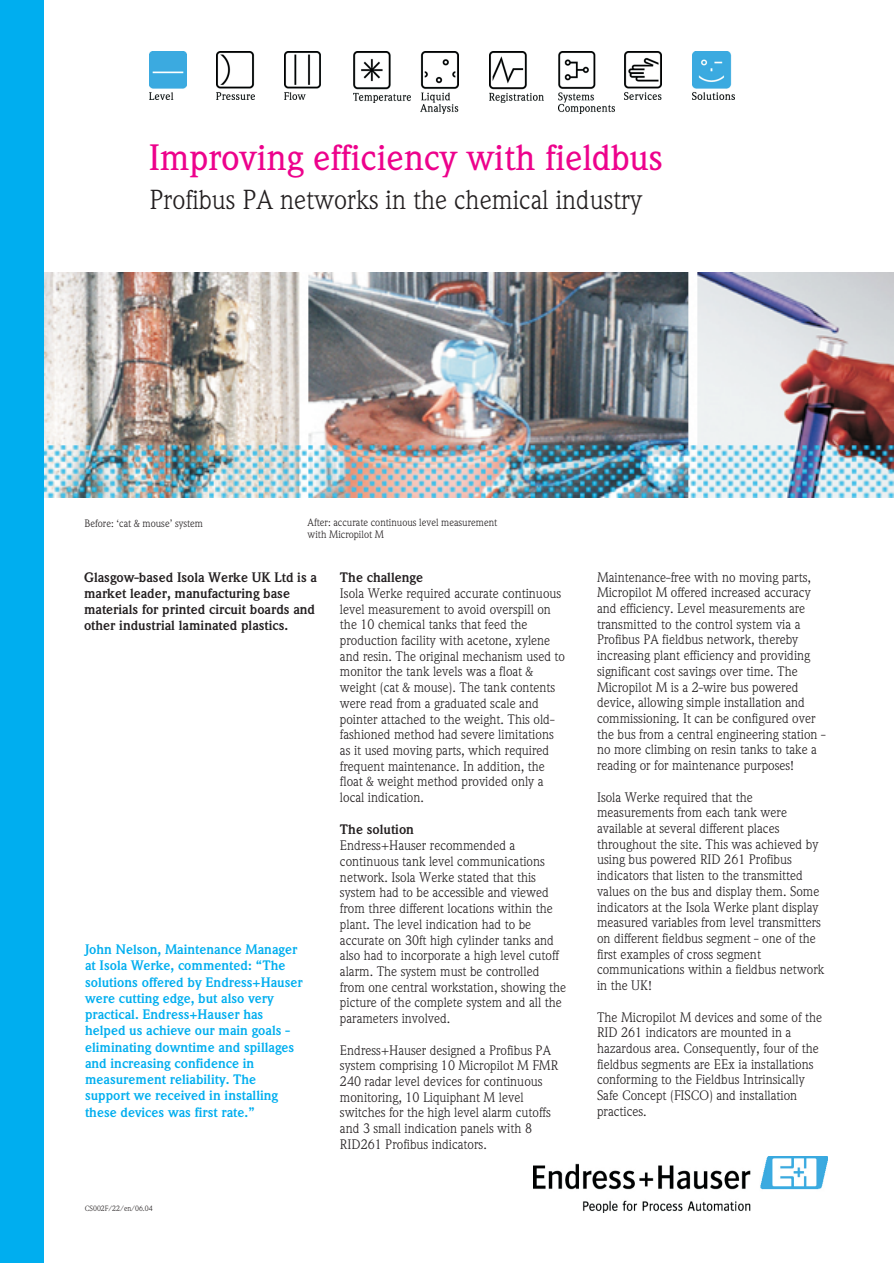
<style>
.page{position:relative;width:894px;height:1263px;background:#fff}
.page>*{position:absolute;margin:0;border:0;box-sizing:border-box;transform-origin:0 0}
.t1{font:500 36px "E+H Weidemann Com";color:#ed028c}
.t2{font:27px "E+H Weidemann Com";color:#231f20}
.t3{font:13.5px/15.8px "E+H Weidemann Com";color:#231f20}
.t4{font:700 13.5px/16.2px "E+H Weidemann Com";color:#00aeef}
.t5{font:700 13.5px/16.2px "E+H Weidemann Com";color:#231f20}
.t6{font:10.5px/12.1px "E+H Weidemann Com";color:#231f20}
.t7{font:7.5px "E+H Weidemann Com";color:#231f20}
</style>
<div class="page">
<img style="left:534px;top:1157px;width:293px;height:55px">
<img style="left:216px;top:52px;width:38px;height:48px">
<img style="left:490px;top:52px;width:54px;height:50px">
<img style="left:624px;top:52px;width:37px;height:48px">
<img style="left:353px;top:52px;width:57px;height:50px">
<img style="left:558px;top:52px;width:57px;height:61px">
<img style="left:420px;top:52px;width:38px;height:61px">
<img style="left:284px;top:52px;width:37px;height:48px">
<img style="left:150px;top:52px;width:37px;height:48px">
<img style="left:693px;top:52px;width:41px;height:48px">
<img style="left:44px;top:272px;width:850px;height:225px">
<div style="left:0;top:0;width:44px;height:1263px;background:#00aeef"></div>
<h1 class="t1" style="left:149px;top:144px;width:516px">Improving efficiency with fieldbus</h1>
<h2 class="t2" style="left:149px;top:190px;width:494px">Profibus PA networks in the chemical industry</h2>
<p class="t6" style="left:85px;top:518px;width:120px">Before: ‘cat &amp; mouse’ system</p>
<p class="t6" style="left:308px;top:517px;width:191px">After: accurate continuous level measurement with Micropilot M</p>
<p class="t5" style="left:84px;top:570px;width:235px">Glasgow-based Isola Werke UK Ltd is a market leader, manufacturing base materials for printed circuit boards and other industrial laminated plastics.</p>
<p class="t3" style="left:597px;top:570px;width:230px">Maintenance-free with no moving parts, Micropilot M offered increased accuracy and efficiency. Level measurements are transmitted to the control system via a Profibus PA fieldbus network, thereby increasing plant efficiency and providing significant cost savings over time. The Micropilot M is a 2-wire bus powered device, allowing simple installation and commissioning. It can be configured over the bus from a central engineering station - no more climbing on resin tanks to take a reading or for maintenance purposes!</p>
<p class="t3" style="left:597px;top:790px;width:229px">Isola Werke required that the measurements from each tank were available at several different places throughout the site. This was achieved by using bus powered RID 261 Profibus indicators that listen to the transmitted values on the bus and display them. Some indicators at the Isola Werke plant display measured variables from level transmitters on different fieldbus segment - one of the first examples of cross segment communications within a fieldbus network in the UK!</p>
<p class="t3" style="left:597px;top:1010px;width:227px">The Micropilot M devices and some of the RID 261 indicators are mounted in a hazardous area. Consequently, four of the fieldbus segments are EEx ia installations conforming to the Fieldbus Intrinsically Safe Concept (FISCO) and installation practices.</p>
<p class="t5" style="left:340px;top:570px;width:85px">The challenge</p>
<p class="t3" style="left:340px;top:587px;width:227px">Isola Werke required accurate continuous level measurement to avoid overspill on the 10 chemical tanks that feed the production facility with acetone, xylene and resin. The original mechanism used to monitor the tank levels was a float &amp; weight (cat &amp; mouse). The tank contents were read from a graduated scale and pointer attached to the weight. This old&shy;fashioned method had severe limitations as it used moving parts, which required frequent maintenance. In addition, the float &amp; weight method provided only a local indication.</p>
<p class="t5" style="left:340px;top:823px;width:76px">The solution</p>
<p class="t3" style="left:340px;top:839px;width:228px">Endress+Hauser recommended a continuous tank level communications network. Isola Werke stated that this system had to be accessible and viewed from three different locations within the plant. The level indication had to be accurate on 30ft high cylinder tanks and also had to incorporate a high level cutoff alarm. The system must be controlled from one central workstation, showing the picture of the complete system and all the parameters involved.</p>
<p class="t3" style="left:340px;top:1043px;width:220px">Endress+Hauser designed a Profibus PA system comprising 10 Micropilot M FMR 240 radar level devices for continuous monitoring, 10 Liquiphant M level switches for the high level alarm cutoffs and 3 small indication panels with 8<br>RID261 Profibus indicators.</p>
<p class="t4" style="left:85px;top:943px;width:219px">John Nelson, Maintenance Manager at Isola Werke, commented: “The solutions offered by Endress+Hauser were cutting edge, but also very practical. Endress+Hauser has helped us achieve our main goals - eliminating downtime and spillages and increasing confidence in measurement reliability. The support we received in installing these devices was first rate.”</p>
<p class="t7" style="left:85px;top:1206px;width:69px">CS002F/22/en/06.04</p>
</div>
